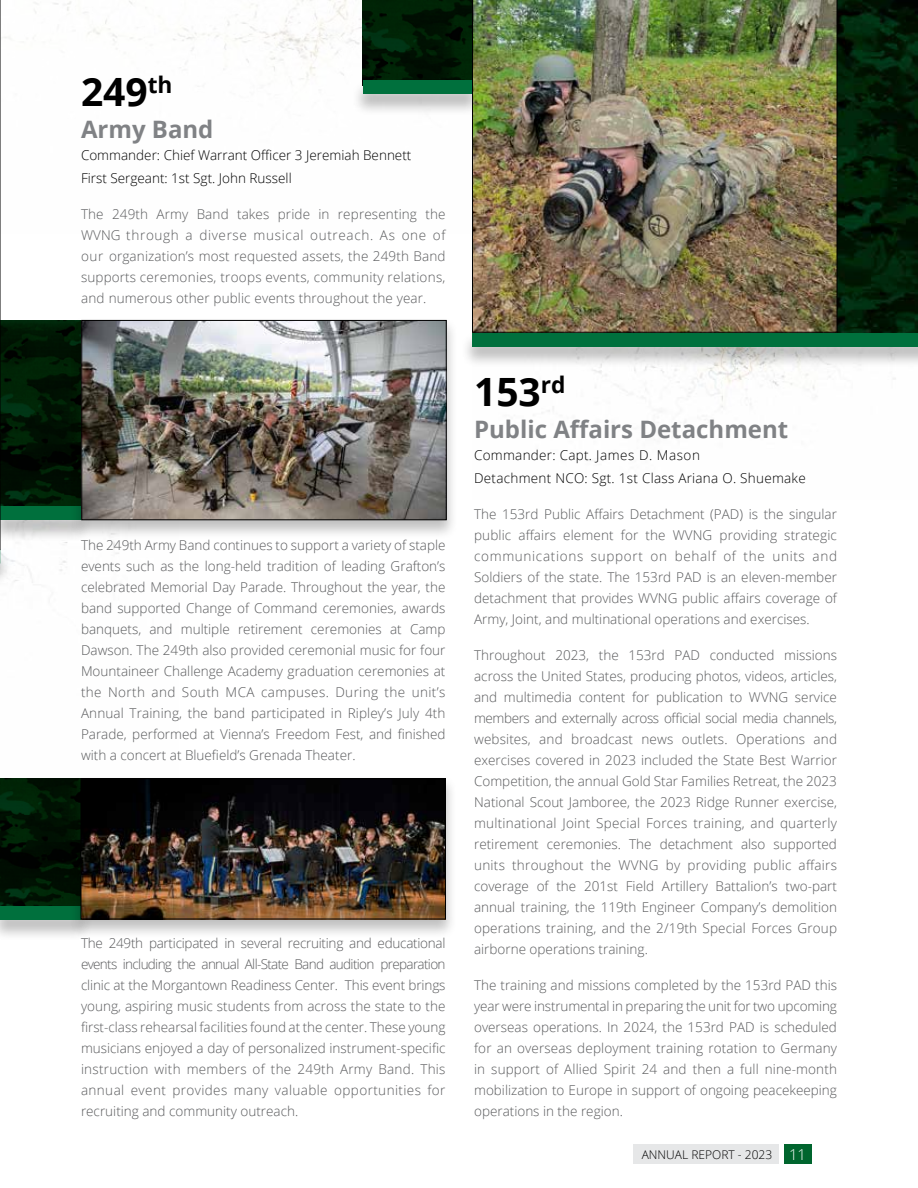
<style>
.page{position:relative;width:918px;height:1188px;background:#fff}
.page>*{position:absolute;margin:0;border:0;box-sizing:border-box;transform-origin:0 0}
.t1{font:700 39px "Open Sans";color:#000}
.t2{font:700 24px "Open Sans";color:#808285}
.t3{font:300 13.5px/21px "Open Sans";color:#58595b;text-align:justify}
.t4{font:300 13.5px/22.5px "Open Sans";color:#000}
.t5{font:300 13.5px/22.5px "Open Sans";letter-spacing:.02em;color:#000}
.t6{font:300 12px "Open Sans";color:#000}
.s1{font-size:15px;color:#fff}
</style>
<div class="page">
<img style="left:548px;top:369px;width:348px;height:51px">
<img style="left:4px;top:0;width:359px;height:84px">
<div style="left:0;top:549px;width:12px;height:37px;background:#000;opacity:.25"></div>
<img style="left:837px;top:0;width:81px;height:332px">
<img style="left:363px;top:0;width:109px;height:79px">
<div style="left:461px;top:332px;width:457px;height:37px;background:#000;opacity:.25"></div>
<div style="left:472px;top:333px;width:446px;height:13px;background:#00703d"></div>
<div style="left:351px;top:79px;width:133px;height:38px;background:#000;opacity:.25"></div>
<div style="left:363px;top:80px;width:109px;height:14px;background:#00703d"></div>
<img style="left:1px;top:320px;width:69px;height:186px">
<img style="left:0;top:778px;width:69px;height:127px">
<div style="left:0;top:506px;width:93px;height:37px;background:#000;opacity:.25"></div>
<div style="left:0;top:506px;width:81px;height:14px;background:#00703d"></div>
<div style="left:0;top:905px;width:93px;height:37px;background:#000;opacity:.25"></div>
<div style="left:0;top:906px;width:81px;height:13px;background:#00703d"></div>
<img style="left:472px;top:0;width:365px;height:333px">
<div style="left:70px;top:317px;width:389px;height:223px;background:#000;opacity:.25"></div>
<img style="left:83px;top:322px;width:362px;height:196px">
<div style="left:81px;top:320px;width:366px;height:200px;border:1px solid #000"></div>
<div style="left:69px;top:775px;width:389px;height:164px;background:#000;opacity:.25"></div>
<img style="left:83px;top:780px;width:361px;height:137px">
<div style="left:81px;top:778px;width:365px;height:141px;border:1px solid #000"></div>
<svg style="left:0;top:0;width:1px;height:550px"></svg>
<div style="left:785px;top:1144px;width:27px;height:20px;background:#00652e"></div>
<div style="left:633px;top:1144px;width:146px;height:20px;background:#e6e7e8"></div>
<h1 class="t1" style="left:81px;top:65px;width:93px">249<sup>th</sup></h1>
<h2 class="t2" style="left:81px;top:112px;width:134px">Army Band</h2>
<p class="t4" style="left:81px;top:144px;width:332px">Commander: Chief Warrant Officer 3 Jeremiah Bennett<br>First Sergeant: 1st Sgt. John Russell</p>
<p class="t3" style="left:81px;top:203px;width:366px">The 249th Army Band takes pride in representing the WVNG through a diverse musical outreach. As one of our organization’s most requested assets, the 249th Band supports ceremonies, troops events, community relations, and numerous other public events throughout the year.</p>
<p class="t3" style="left:81px;top:535px;width:366px">The 249th Army Band continues to support a variety of staple events such as the long-held tradition of leading Grafton’s celebrated Memorial Day Parade. Throughout the year, the band supported Change of Command ceremonies, awards banquets, and multiple retirement ceremonies at Camp Dawson. The 249th also provided ceremonial music for four Mountaineer Challenge Academy graduation ceremonies at the North and South MCA campuses. During the unit’s Annual Training, the band participated in Ripley’s July 4th Parade, performed at Vienna’s Freedom Fest, and finished with a concert at Bluefield’s Grenada Theater.</p>
<p class="t3" style="left:81px;top:932px;width:366px">The 249th participated in several recruiting and educational events including the annual All-State Band audition preparation clinic at the Morgantown Readiness Center. This event brings young, aspiring music students from across the state to the first-class rehearsal facilities found at the center. These young musicians enjoyed a day of personalized instrument-specific instruction with members of the 249th Army Band. This annual event provides many valuable opportunities for recruiting and community outreach.</p>
<h1 class="t1" style="left:474px;top:364px;width:93px">153<sup>rd</sup></h1>
<h2 class="t2" style="left:474px;top:412px;width:316px">Public Affairs Detachment</h2>
<p class="t5" style="left:474px;top:444px;width:333px">Commander: Capt. James D. Mason<br>Detachment NCO: Sgt. 1st Class Ariana O. Shuemake</p>
<p class="t3" style="left:474px;top:503px;width:364px">The 153rd Public Affairs Detachment (PAD) is the singular public affairs element for the WVNG providing strategic communications support on behalf of the units and Soldiers of the state. The 153rd PAD is an eleven-member detachment that provides WVNG public affairs coverage of Army, Joint, and multinational operations and exercises.</p>
<p class="t3" style="left:474px;top:644px;width:364px">Throughout 2023, the 153rd PAD conducted missions across the United States, producing photos, videos, articles, and multimedia content for publication to WVNG service members and externally across official social media channels, websites, and broadcast news outlets. Operations and exercises covered in 2023 included the State Best Warrior Competition, the annual Gold Star Families Retreat, the 2023<br>National Scout Jamboree, the 2023 Ridge Runner exercise, multinational Joint Special Forces training, and quarterly retirement ceremonies. The detachment also supported units throughout the WVNG by providing public affairs coverage of the 201st Field Artillery Battalion’s two-part annual training, the 119th Engineer Company’s demolition operations training, and the 2/19th Special Forces Group airborne operations training.</p>
<p class="t3" style="left:474px;top:974px;width:364px">The training and missions completed by the 153rd PAD this year were instrumental in preparing the unit for two upcoming overseas operations. In 2024, the 153rd PAD is scheduled for an overseas deployment training rotation to Germany in support of Allied Spirit 24 and then a full nine-month mobilization to Europe in support of ongoing peacekeeping operations in the region.</p>
<p class="t6" style="left:642px;top:1146px;width:166px">ANNUAL REPORT - 2023 <span class="s1">11</span></p>
</div>
